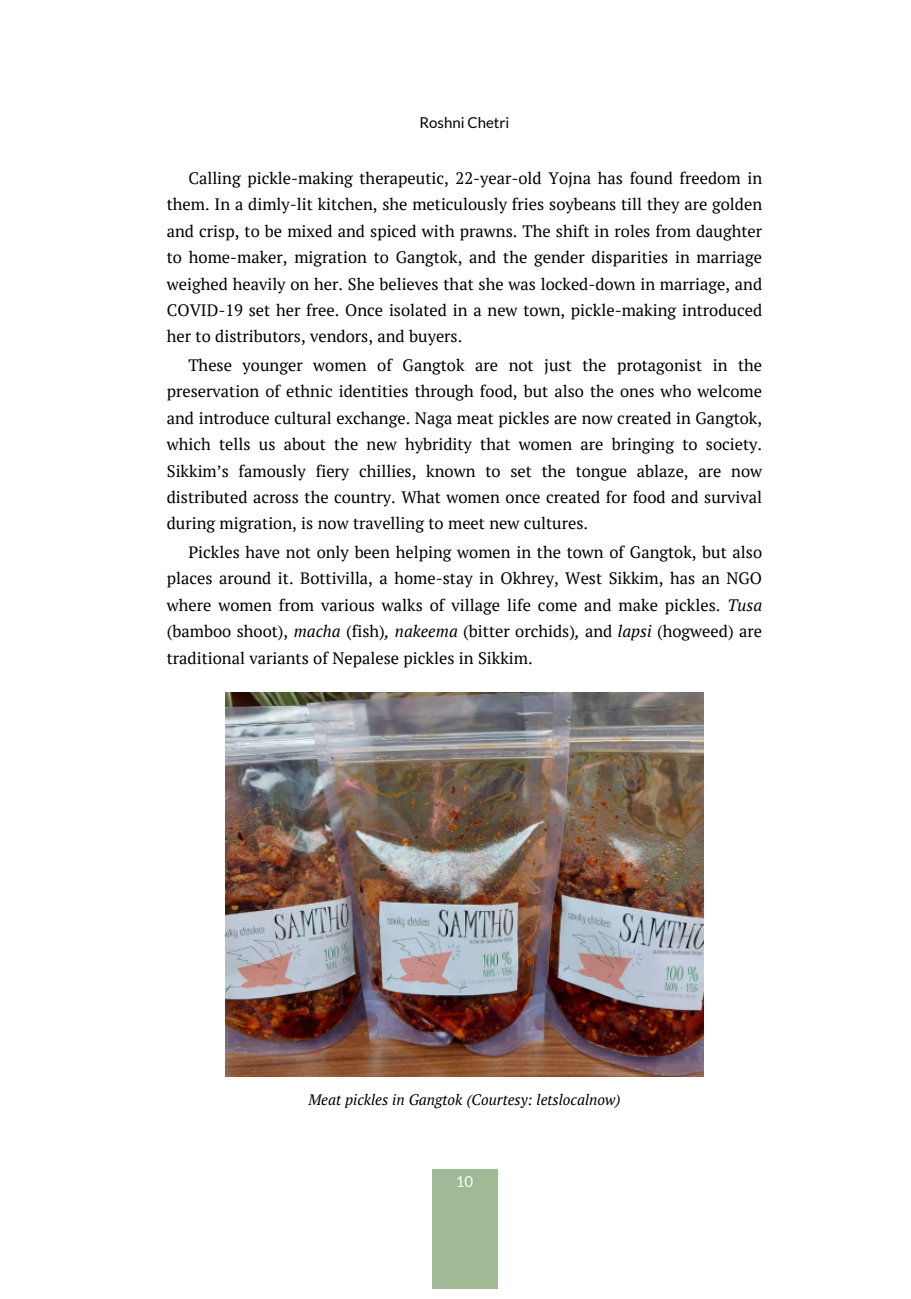
<style>
.page{position:relative;width:911px;height:1299px;background:#fff}
.page>*{position:absolute;margin:0;border:0;box-sizing:border-box;transform-origin:0 0}
.t1{font:16.5px/26.4px "PT Serif";color:#000;text-align:justify}
.t2{font:italic 15px "PT Serif";color:#000}
.t3{font:15px "Lato";color:#000}
.t4{font:15px "Lato";color:#fff}
.s1{font-style:italic}
</style>
<div class="page">
<div style="left:432px;top:1169px;width:65px;height:120px;background:#a0ba95"></div>
<img style="left:226px;top:693px;width:477px;height:383px">
<p class="t3" style="left:420px;top:114px;width:91px">Roshni Chetri</p>
<p class="t1" style="left:167px;top:165px;width:597px;text-indent:22px">Calling pickle-making therapeutic, 22-year-old Yojna has found freedom in them. In a dimly-lit kitchen, she meticulously fries soybeans till they are golden and crisp, to be mixed and spiced with prawns. The shift in roles from daughter to home-maker, migration to Gangtok, and the gender disparities in marriage weighed heavily on her. She believes that she was locked-down in marriage, and COVID-19 set her free. Once isolated in a new town, pickle-making introduced her to distributors, vendors, and buyers.</p>
<p class="t1" style="left:167px;top:352px;width:597px;text-indent:22px">These younger women of Gangtok are not just the protagonist in the preservation of ethnic identities through food, but also the ones who welcome and introduce cultural exchange. Naga meat pickles are now created in Gangtok, which tells us about the new hybridity that women are bringing to society.<br>Sikkim’s famously fiery chillies, known to set the tongue ablaze, are now distributed across the country. What women once created for food and survival during migration, is now travelling to meet new cultures.</p>
<p class="t1" style="left:167px;top:539px;width:597px;text-indent:22px">Pickles have not only been helping women in the town of Gangtok, but also places around it. Bottivilla, a home-stay in Okhrey, West Sikkim, has an NGO where women from various walks of village life come and make pickles. <span class="s1">Tusa </span>(bamboo shoot), <span class="s1">macha</span> (fish)<span class="s1">, nakeema</span> (bitter orchids)<span class="s1">,</span> and <span class="s1">lapsi</span> (hogweed) are traditional variants of Nepalese pickles in Sikkim.</p>
<p class="t2" style="left:308px;top:1090px;width:314px">Meat pickles in Gangtok (Courtesy: letslocalnow)</p>
<p class="t4" style="left:456px;top:1174px;width:19px">10</p>
</div>
